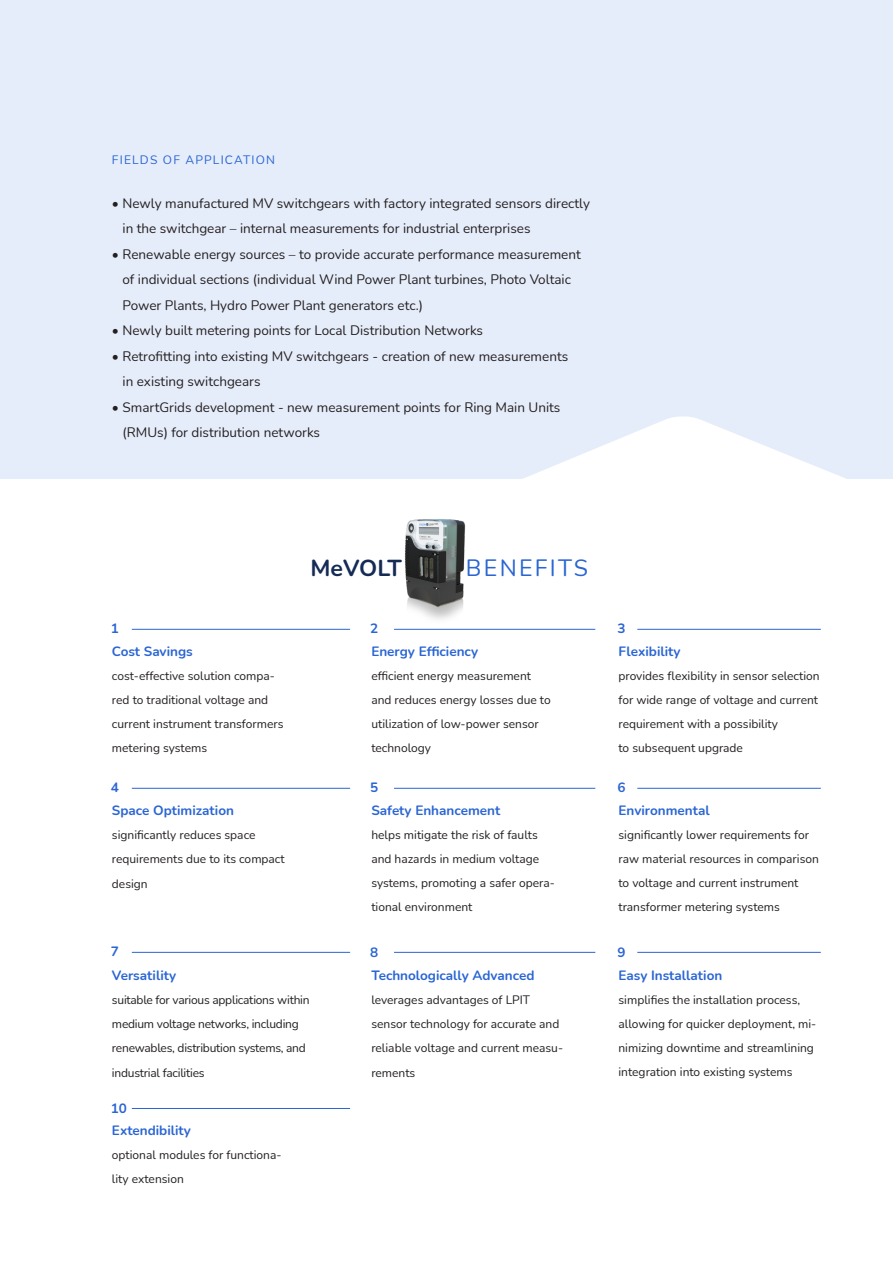
<style>
.page{position:relative;width:893px;height:1263px;background:#fff}
.page>*{position:absolute;margin:0;border:0;box-sizing:border-box;transform-origin:0 0}
.t1{font:23.1px "Nunito";letter-spacing:.1em;color:#2a65d3}
.t2{font:700 23.1px "Nunito";color:#152b55}
.t3{font:13.5px/25.5px "Nunito";color:#231f20}
.t4{font:700 13.5px "Nunito";color:#2a65d3}
.t5{font:12px/24px "Nunito";color:#231f20}
.t6{font:12px/24px "Nunito";letter-spacing:-.02em;color:#231f20}
.t7{font:12px "Nunito";letter-spacing:.1em;color:#2a65d3}
</style>
<div class="page">
<div style="left:0;top:0;width:893px;height:478px;background:#e6edfa"></div>
<img style="left:405px;top:519px;width:61px;height:101px">
<hr style="left:132px;top:629px;width:218px;height:1px;background:#2a65d3">
<hr style="left:132px;top:788px;width:218px;height:1px;background:#2a65d3">
<hr style="left:132px;top:952px;width:218px;height:1px;background:#2a65d3">
<hr style="left:132px;top:1108px;width:218px;height:1px;background:#2a65d3">
<hr style="left:394px;top:629px;width:201px;height:1px;background:#2a65d3">
<hr style="left:637px;top:629px;width:184px;height:1px;background:#2a65d3">
<hr style="left:394px;top:788px;width:201px;height:1px;background:#2a65d3">
<hr style="left:637px;top:788px;width:184px;height:1px;background:#2a65d3">
<hr style="left:394px;top:952px;width:201px;height:1px;background:#2a65d3">
<hr style="left:637px;top:952px;width:184px;height:1px;background:#2a65d3">
<svg style="left:505px;top:416px;width:362px;height:63px"></svg>
<p class="t7" style="left:112px;top:151px;width:165px">FIELDS OF APPLICATION</p>
<p class="t3" style="left:123px;top:190px;width:469px;text-indent:-11px">• Newly manufactured MV switchgears with factory integrated sensors directly in the switchgear – internal measurements for industrial enterprises</p>
<p class="t3" style="left:123px;top:241px;width:460px;text-indent:-11px">• Renewable energy sources – to provide accurate performance measurement of individual sections (individual Wind Power Plant turbines, Photo Voltaic<br>Power Plants, Hydro Power Plant generators etc.)</p>
<p class="t3" style="left:112px;top:317px;width:373px">• Newly built metering points for Local Distribution Networks</p>
<p class="t3" style="left:123px;top:343px;width:447px;text-indent:-11px">• Retrofitting into existing MV switchgears - creation of new measurements in existing switchgears</p>
<p class="t3" style="left:123px;top:394px;width:439px;text-indent:-11px">• SmartGrids development - new measurement points for Ring Main Units (RMUs) for distribution networks</p>
<p class="t2" style="left:311px;top:552px;width:93px">MeVOLT</p>
<p class="t1" style="left:466px;top:552px;width:124px">BENEFITS</p>
<p class="t4" style="left:111px;top:618px;width:10px">1</p>
<p class="t4" style="left:370px;top:618px;width:10px">2</p>
<p class="t4" style="left:617px;top:618px;width:10px">3</p>
<p class="t4" style="left:112px;top:641px;width:82px">Cost Savings</p>
<p class="t5" style="left:112px;top:663px;width:173px">cost-effective solution compa&shy;red to traditional voltage and current instrument transformers metering systems</p>
<p class="t4" style="left:371px;top:641px;width:108px">Energy Efficiency</p>
<p class="t5" style="left:371px;top:663px;width:181px">efficient energy measurement and reduces energy losses due to utilization of low-power sensor technology</p>
<p class="t4" style="left:618px;top:641px;width:64px">Flexibility</p>
<p class="t5" style="left:618px;top:663px;width:203px">provides flexibility in sensor selection for wide range of voltage and current requirement with a possibility<br>to subsequent upgrade</p>
<p class="t4" style="left:111px;top:777px;width:10px">4</p>
<p class="t4" style="left:370px;top:777px;width:10px">5</p>
<p class="t4" style="left:617px;top:777px;width:10px">6</p>
<p class="t4" style="left:112px;top:801px;width:124px">Space Optimization</p>
<p class="t5" style="left:112px;top:822px;width:174px">significantly reduces space requirements due to its compact</p>
<p class="t5" style="left:112px;top:872px;width:37px">design</p>
<p class="t4" style="left:371px;top:800px;width:130px">Safety Enhancement</p>
<p class="t5" style="left:371px;top:822px;width:185px">helps mitigate the risk of faults and hazards in medium voltage systems, promoting a safer opera&shy;tional environment</p>
<p class="t4" style="left:618px;top:800px;width:93px">Environmental</p>
<p class="t5" style="left:618px;top:822px;width:202px">significantly lower requirements for raw material resources in comparison to voltage and current instrument transformer metering systems</p>
<p class="t4" style="left:111px;top:941px;width:10px">7</p>
<p class="t4" style="left:370px;top:942px;width:10px">8</p>
<p class="t4" style="left:617px;top:942px;width:10px">9</p>
<p class="t4" style="left:112px;top:965px;width:66px">Versatility</p>
<p class="t6" style="left:112px;top:987px;width:199px">suitable for various applications within medium voltage networks, including renewables, distribution systems, and</p>
<p class="t6" style="left:112px;top:1061px;width:94px">industrial facilities</p>
<p class="t4" style="left:371px;top:965px;width:165px">Technologically Advanced</p>
<p class="t5" style="left:371px;top:987px;width:193px">leverages advantages of LPIT sensor technology for accurate and reliable voltage and current measu-</p>
<p class="t5" style="left:371px;top:1061px;width:46px">rements</p>
<p class="t4" style="left:618px;top:965px;width:105px">Easy Installation</p>
<p class="t5" style="left:618px;top:987px;width:199px">simplifies the installation process, allowing for quicker deployment, mi&shy;nimizing downtime and streamlining integration into existing systems</p>
<p class="t4" style="left:111px;top:1099px;width:18px">10</p>
<p class="t4" style="left:112px;top:1121px;width:80px">Extendibility</p>
<p class="t5" style="left:112px;top:1143px;width:171px">optional modules for functiona&shy;lity extension</p>
</div>
